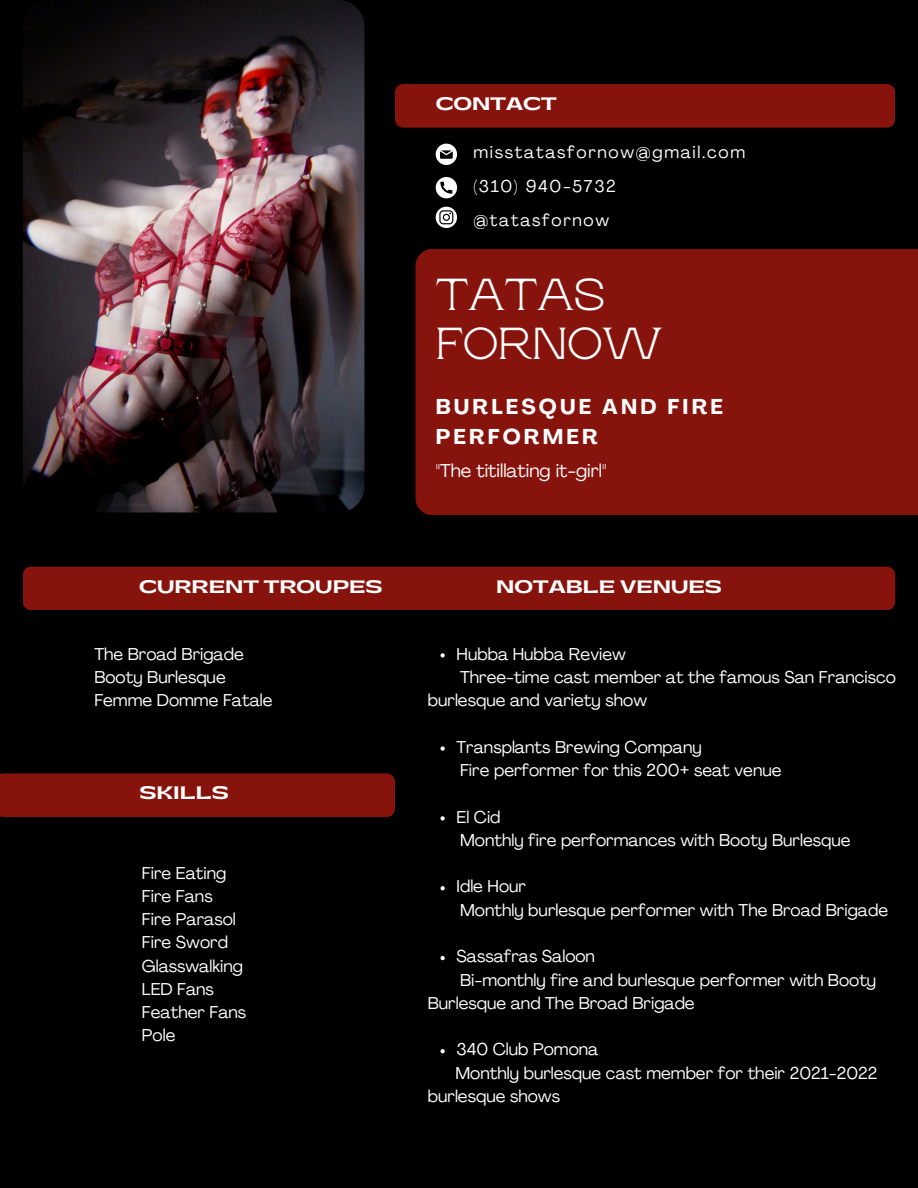
<style>
.page{position:relative;width:918px;height:1188px;background:#000}
.page>*{position:absolute;margin:0;border:0;box-sizing:border-box;transform-origin:0 0}
.t1{font:300 44.7px/48.3px "Rasputin";color:#fff}
.t2{font:700 21.15px/29.7px "Agrandir";letter-spacing:.15em;color:#fff}
.t3{font:18.45px "Agrandir";color:#fff}
.t4{font:16.95px/23.2px "Agrandir";color:#fff}
.t5{font:16.95px "Agrandir";letter-spacing:.1em;color:#fff}
.t6{font:800 16.95px "Gatwick";color:#fff}
</style>
<div class="page">
<div style="left:23px;top:567px;width:872px;height:43px;background:#87130d;border-radius:8px"></div>
<div style="left:395px;top:84px;width:500px;height:44px;background:#87130d;border-radius:8px"></div>
<div style="left:416px;top:249px;width:502px;height:266px;background:#87130d"></div>
<div style="left:0;top:773px;width:395px;height:44px;background:#87130d"></div>
<img style="left:23px;top:0;width:341px;height:512px;border-radius:26px">
<svg style="left:436px;top:177px;width:21px;height:21px"></svg>
<svg style="left:436px;top:144px;width:21px;height:21px"></svg>
<svg style="left:436px;top:207px;width:21px;height:21px"></svg>
<svg style="left:441px;top:653px;width:4px;height:5px"></svg>
<svg style="left:441px;top:746px;width:4px;height:5px"></svg>
<svg style="left:441px;top:816px;width:4px;height:5px"></svg>
<svg style="left:441px;top:886px;width:4px;height:4px"></svg>
<svg style="left:441px;top:956px;width:4px;height:4px"></svg>
<svg style="left:441px;top:1049px;width:4px;height:4px"></svg>
<p class="t6" style="left:139px;top:578px;width:245px">CURRENT TROUPES</p>
<p class="t4" style="left:94px;top:644px;width:151px">The Broad Brigade</p>
<p class="t4" style="left:94px;top:667px;width:133px">Booty Burlesque</p>
<p class="t4" style="left:94px;top:690px;width:180px">Femme Domme Fatale</p>
<p class="t6" style="left:139px;top:785px;width:91px">SKILLS</p>
<p class="t4" style="left:142px;top:863px;width:86px">Fire Eating</p>
<p class="t4" style="left:142px;top:886px;width:72px">Fire Fans</p>
<p class="t4" style="left:142px;top:909px;width:95px">Fire Parasol</p>
<p class="t4" style="left:142px;top:932px;width:88px">Fire Sword</p>
<p class="t4" style="left:142px;top:956px;width:103px">Glasswalking</p>
<p class="t4" style="left:142px;top:979px;width:74px">LED Fans</p>
<p class="t4" style="left:142px;top:1002px;width:106px">Feather Fans</p>
<p class="t4" style="left:142px;top:1026px;width:35px">Pole</p>
<p class="t6" style="left:436px;top:95px;width:122px">CONTACT</p>
<p class="t5" style="left:473px;top:145px;width:273px">misstatasfornow@gmail.com</p>
<p class="t5" style="left:473px;top:179px;width:144px">(310) 940-5732</p>
<p class="t5" style="left:473px;top:213px;width:137px">@tatasfornow</p>
<p class="t1" style="left:436px;top:271px;width:228px">TATAS<br>FORNOW</p>
<p class="t2" style="left:436px;top:394px;width:289px">BURLESQUE AND FIRE<br>PERFORMER</p>
<p class="t3" style="left:436px;top:464px;width:172px">"The titillating it-girl"</p>
<p class="t6" style="left:496px;top:578px;width:227px">NOTABLE VENUES</p>
<p class="t4" style="left:457px;top:644px;width:171px">Hubba Hubba Review</p>
<p class="t4" style="left:428px;top:667px;width:470px;text-indent:32px">Three-time cast member at the famous San Francisco burlesque and variety show</p>
<p class="t4" style="left:457px;top:737px;width:247px">Transplants Brewing Company</p>
<p class="t4" style="left:460px;top:760px;width:323px">Fire performer for this 200+ seat venue</p>
<p class="t4" style="left:457px;top:807px;width:46px">El Cid</p>
<p class="t4" style="left:460px;top:830px;width:392px">Monthly fire performances with Booty Burlesque</p>
<p class="t4" style="left:457px;top:877px;width:71px">Idle Hour</p>
<p class="t4" style="left:460px;top:900px;width:430px">Monthly burlesque performer with The Broad Brigade</p>
<p class="t4" style="left:457px;top:946px;width:140px">Sassafras Saloon</p>
<p class="t4" style="left:428px;top:970px;width:450px;text-indent:32px">Bi-monthly fire and burlesque performer with Booty<br>Burlesque and The Broad Brigade</p>
<p class="t4" style="left:457px;top:1040px;width:143px">340 Club Pomona</p>
<p class="t4" style="left:428px;top:1063px;width:451px;text-indent:28px">Monthly burlesque cast member for their 2021-2022 burlesque shows</p>
</div>
